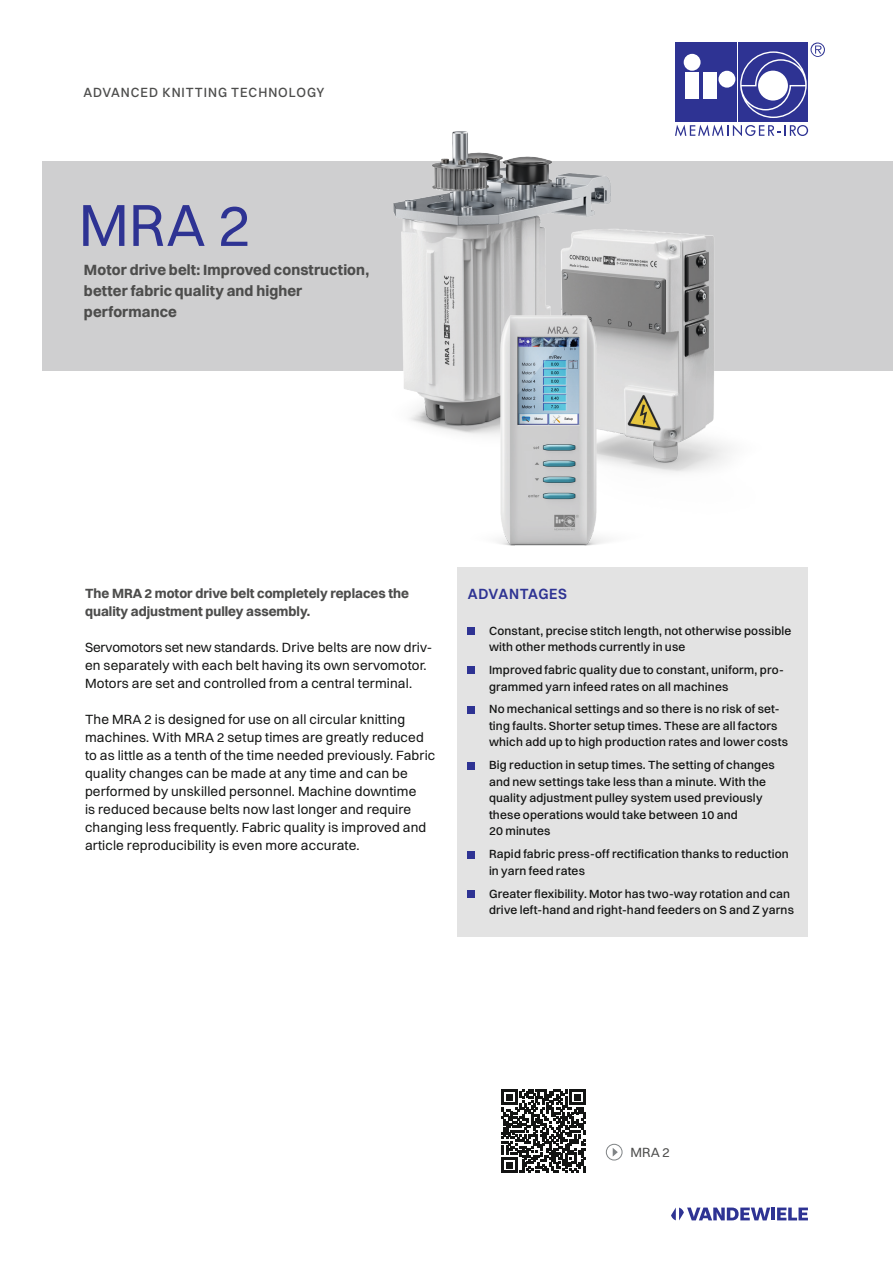
<style>
.page{position:relative;width:893px;height:1263px;background:#fff}
.page>*{position:absolute;margin:0;border:0;box-sizing:border-box;transform-origin:0 0}
.t1{font:60px "Switzer";color:#2e3393}
.t2{font:700 15px/21px "Switzer";letter-spacing:.01em;color:#4d4d4c}
.t3{font:600 15px "Switzer";letter-spacing:.04em;color:#2e3393;scale:.95 1}
.t4{font:13.5px/18px "Switzer";letter-spacing:.01em;color:#131413}
.t5{font:700 13.5px/18px "Switzer";color:#4d4d4c}
.t6{font:500 13.5px "Switzer";letter-spacing:.075em;color:#4d4d4c;scale:.95 1}
.t7{font:13.5px "Switzer";color:#4d4d4c}
.t8{font:500 12px/16.5px "Switzer";letter-spacing:.015em;color:#131413}
</style>
<div class="page">
<div style="left:675px;top:43px;width:62px;height:79px;background:#2e3393"></div>
<div style="left:738px;top:43px;width:70px;height:79px;background:#2e3393"></div>
<svg style="left:698px;top:125px;width:110px;height:11px"></svg>
<div style="left:685px;top:72px;width:14px;height:26px;background:#fff"></div>
<div style="left:703px;top:72px;width:14px;height:26px;background:#fff"></div>
<div style="left:684px;top:54px;width:17px;height:17px;background:#fff;border-radius:50%"></div>
<div style="left:718px;top:71px;width:17px;height:17px;background:#fff;border-radius:50%"></div>
<svg style="left:740px;top:43px;width:85px;height:75px"></svg>
<div style="left:758px;top:71px;width:30px;height:30px;background:#fff;border-radius:50%"></div>
<hr style="left:771px;top:1207px;width:4px;height:13px;background:#2e3393">
<svg style="left:777px;top:1207px;width:31px;height:13px"></svg>
<svg style="left:671px;top:1207px;width:99px;height:13px"></svg>
<div style="left:43px;top:162px;width:850px;height:209px;background:#cfcfd0"></div>
<svg style="left:501px;top:1089px;width:84px;height:84px"></svg>
<div style="left:606px;top:1144px;width:16px;height:16px;border:1px solid #808486;border-radius:50%"></div>
<svg style="left:613px;top:1148px;width:5px;height:8px"></svg>
<img style="left:342px;top:125px;width:355px;height:296px">
<img style="left:520px;top:192px;width:210px;height:280px">
<img style="left:413px;top:281px;width:270px;height:265px">
<div style="left:457px;top:567px;width:351px;height:369px;background:#e3e3e3"></div>
<div style="left:468px;top:627px;width:7px;height:8px;background:#2e3393"></div>
<div style="left:468px;top:667px;width:7px;height:7px;background:#2e3393"></div>
<div style="left:468px;top:706px;width:7px;height:7px;background:#2e3393"></div>
<div style="left:468px;top:762px;width:7px;height:7px;background:#2e3393"></div>
<div style="left:468px;top:851px;width:7px;height:7px;background:#2e3393"></div>
<div style="left:468px;top:890px;width:7px;height:7px;background:#2e3393"></div>
<p class="t6" style="left:83px;top:84px;width:255px">ADVANCED KNITTING TECHNOLOGY</p>
<h1 class="t1" style="left:79px;top:189px;width:174px">MRA 2</h1>
<p class="t2" style="left:84px;top:259px;width:287px">Motor drive belt: Improved construction, better fabric quality and higher performance</p>
<p class="t5" style="left:85px;top:584px;width:326px">The MRA 2 motor drive belt completely replaces the quality adjustment pulley assembly.</p>
<p class="t4" style="left:85px;top:638px;width:349px">Servomotors set new standards. Drive belts are now driv&shy;en separately with each belt having its own servomotor.<br>Motors are set and controlled from a central terminal.</p>
<p class="t4" style="left:85px;top:710px;width:352px">The MRA 2 is designed for use on all circular knitting machines. With MRA 2 setup times are greatly reduced to as little as a tenth of the time needed previously. Fabric quality changes can be made at any time and can be performed by unskilled personnel. Machine downtime<br>is reduced because belts now last longer and require changing less frequently. Fabric quality is improved and article reproducibility is even more accurate.</p>
<p class="t3" style="left:468px;top:585px;width:106px">ADVANTAGES</p>
<p class="t8" style="left:489px;top:622px;width:304px">Constant, precise stitch length, not otherwise possible with other methods currently in use</p>
<p class="t8" style="left:489px;top:661px;width:296px">Improved fabric quality due to constant, uniform, pro&shy;grammed yarn infeed rates on all machines</p>
<p class="t8" style="left:489px;top:701px;width:300px">No mechanical settings and so there is no risk of set&shy;ting faults. Shorter setup times. These are all factors which add up to high production rates and lower costs</p>
<p class="t8" style="left:489px;top:757px;width:287px">Big reduction in setup times. The setting of changes and new settings take less than a minute. With the quality adjustment pulley system used previously these operations would take between 10 and<br>20 minutes</p>
<p class="t8" style="left:489px;top:845px;width:301px">Rapid fabric press-off rectification thanks to reduction in yarn feed rates</p>
<p class="t8" style="left:489px;top:885px;width:306px">Greater flexibility. Motor has two-way rotation and can drive left-hand and right-hand feeders on S and Z yarns</p>
<p class="t7" style="left:631px;top:1144px;width:41px">MRA 2</p>
</div>
